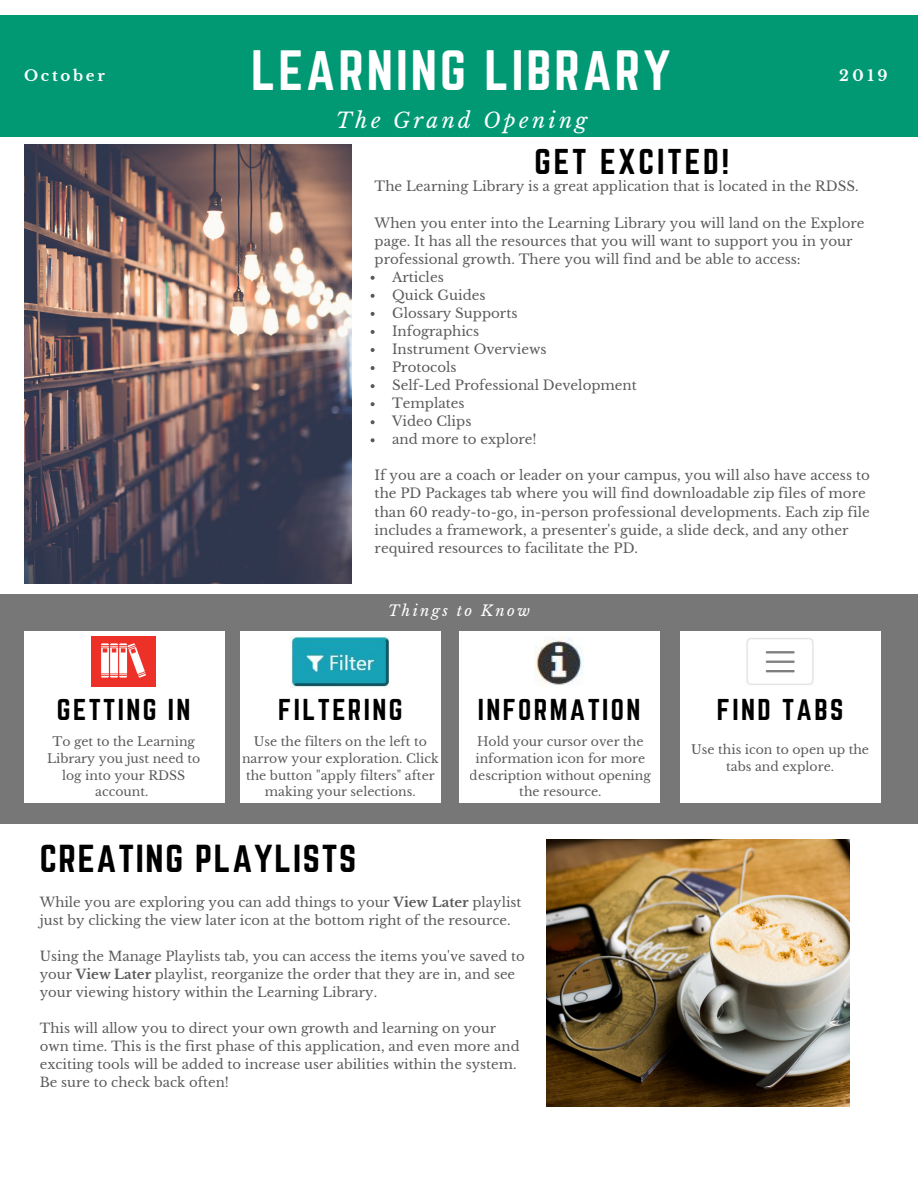
<style>
.page{position:relative;width:918px;height:1188px;background:#fff}
.page>*{position:absolute;margin:0;border:0;box-sizing:border-box;transform-origin:0 0}
.t1{font:49.8px "Norwester";letter-spacing:.06em;color:#fff}
.t2{font:34.2px "Norwester";letter-spacing:.05em;color:#000}
.t3{font:31.5px "Norwester";letter-spacing:.09em;color:#000}
.t4{font:26.4px "Norwester";letter-spacing:.09em;color:#000}
.t5{font:italic 21px "Libre Baskerville";letter-spacing:.16em;color:#fff}
.t6{font:700 15px "Libre Baskerville";letter-spacing:.18em;color:#fff}
.t7{font:italic 14.85px "Libre Baskerville";letter-spacing:.16em;color:#fff}
.t8{font:13.35px/18px "Libre Baskerville";color:#000}
.t9{font:13.2px/18px "Libre Baskerville";color:#000}
.t10{font:12.45px/17px "Libre Baskerville";color:#000;text-align:center}
.s1{font-weight:700}
</style>
<div class="page">
<div style="left:0;top:15px;width:918px;height:122px;background:#009974"></div>
<img style="left:24px;top:145px;width:328px;height:438px">
<div style="left:0;top:594px;width:918px;height:230px;background:#777"></div>
<div style="left:24px;top:631px;width:200px;height:171px;background:#fff"></div>
<div style="left:680px;top:631px;width:200px;height:171px;background:#fff"></div>
<div style="left:459px;top:631px;width:200px;height:171px;background:#fff"></div>
<div style="left:240px;top:631px;width:201px;height:171px;background:#fff"></div>
<img style="left:547px;top:839px;width:302px;height:267px">
<svg style="left:371px;top:276px;width:4px;height:4px"></svg>
<svg style="left:371px;top:294px;width:4px;height:4px"></svg>
<svg style="left:371px;top:312px;width:4px;height:4px"></svg>
<svg style="left:371px;top:330px;width:4px;height:4px"></svg>
<svg style="left:371px;top:348px;width:4px;height:4px"></svg>
<svg style="left:371px;top:366px;width:4px;height:4px"></svg>
<svg style="left:371px;top:384px;width:4px;height:4px"></svg>
<svg style="left:371px;top:402px;width:4px;height:4px"></svg>
<svg style="left:371px;top:420px;width:4px;height:4px"></svg>
<svg style="left:371px;top:438px;width:4px;height:4px"></svg>
<img style="left:91px;top:636px;width:65px;height:51px">
<img style="left:291px;top:636px;width:99px;height:52px">
<img style="left:535px;top:637px;width:49px;height:48px">
<img style="left:746px;top:638px;width:68px;height:47px">
<p class="t6" style="left:24px;top:66px;width:82px">October</p>
<h3 class="t4" style="left:57px;top:697px;width:135px">GETTING IN</h3>
<p class="t10" style="left:47px;top:733px;width:155px">To get to the Learning<br>Library you just need to log into your RDSS account.</p>
<h1 class="t1" style="left:251px;top:46px;width:421px">LEARNING LIBRARY</h1>
<h3 class="t5" style="left:336px;top:107px;width:253px">The Grand Opening</h3>
<p class="t6" style="left:839px;top:66px;width:50px">2019</p>
<h3 class="t3" style="left:535px;top:146px;width:196px">GET EXCITED!</h3>
<p class="t8" style="left:375px;top:178px;width:486px">The Learning Library is a great application that is located in the RDSS.</p>
<p class="t8" style="left:375px;top:214px;width:491px">When you enter into the Learning Library you will land on the Explore</p>
<p class="t8" style="left:375px;top:232px;width:479px">page. It has all the resources that you will want to support you in your</p>
<p class="t8" style="left:375px;top:250px;width:428px">professional growth. There you will find and be able to access:</p>
<p class="t8" style="left:392px;top:268px;width:53px">Articles</p>
<p class="t8" style="left:392px;top:286px;width:95px">Quick Guides</p>
<p class="t8" style="left:392px;top:304px;width:127px">Glossary Supports</p>
<p class="t8" style="left:392px;top:322px;width:89px">Infographics</p>
<p class="t8" style="left:392px;top:340px;width:156px">Instrument Overviews</p>
<p class="t8" style="left:392px;top:358px;width:66px">Protocols</p>
<p class="t8" style="left:392px;top:376px;width:246px">Self-Led Professional Development</p>
<p class="t8" style="left:392px;top:395px;width:74px">Templates</p>
<p class="t8" style="left:392px;top:413px;width:81px">Video Clips</p>
<p class="t8" style="left:392px;top:431px;width:146px">and more to explore!</p>
<p class="t8" style="left:375px;top:467px;width:497px">If you are a coach or leader on your campus, you will also have access to the PD Packages tab where you will find downloadable zip files of more than 60 ready-to-go, in-person professional developments. Each zip file includes a framework, a presenter's guide, a slide deck, and any other required resources to facilitate the PD.</p>
<p class="t7" style="left:388px;top:602px;width:143px">Things to Know</p>
<h3 class="t4" style="left:278px;top:697px;width:126px">FILTERING</h3>
<p class="t10" style="left:242px;top:733px;width:198px">Use the filters on the left to narrow your exploration. Click the button "apply filters" after making your selections.</p>
<h3 class="t4" style="left:478px;top:697px;width:164px">INFORMATION</h3>
<p class="t10" style="left:470px;top:733px;width:183px">Hold your cursor over the information icon for more description without opening the resource.</p>
<h3 class="t4" style="left:717px;top:697px;width:128px">FIND TABS</h3>
<p class="t10" style="left:691px;top:741px;width:179px">Use this icon to open up the tabs and explore.</p>
<h2 class="t2" style="left:40px;top:842px;width:318px">CREATING PLAYLISTS</h2>
<p class="t9" style="left:40px;top:893px;width:483px">While you are exploring you can add things to your <span class="s1">View Later</span> playlist just by clicking the view later icon at the bottom right of the resource.</p>
<p class="t9" style="left:40px;top:947px;width:487px">Using the Manage Playlists tab, you can access the items you've saved to your <span class="s1">View Later</span> playlist, reorganize the order that they are in, and see your viewing history within the Learning Library.</p>
<p class="t9" style="left:40px;top:1019px;width:481px">This will allow you to direct your own growth and learning on your own time. This is the first phase of this application, and even more and exciting tools will be added to increase user abilities within the system.<br>Be sure to check back often!</p>
</div>
